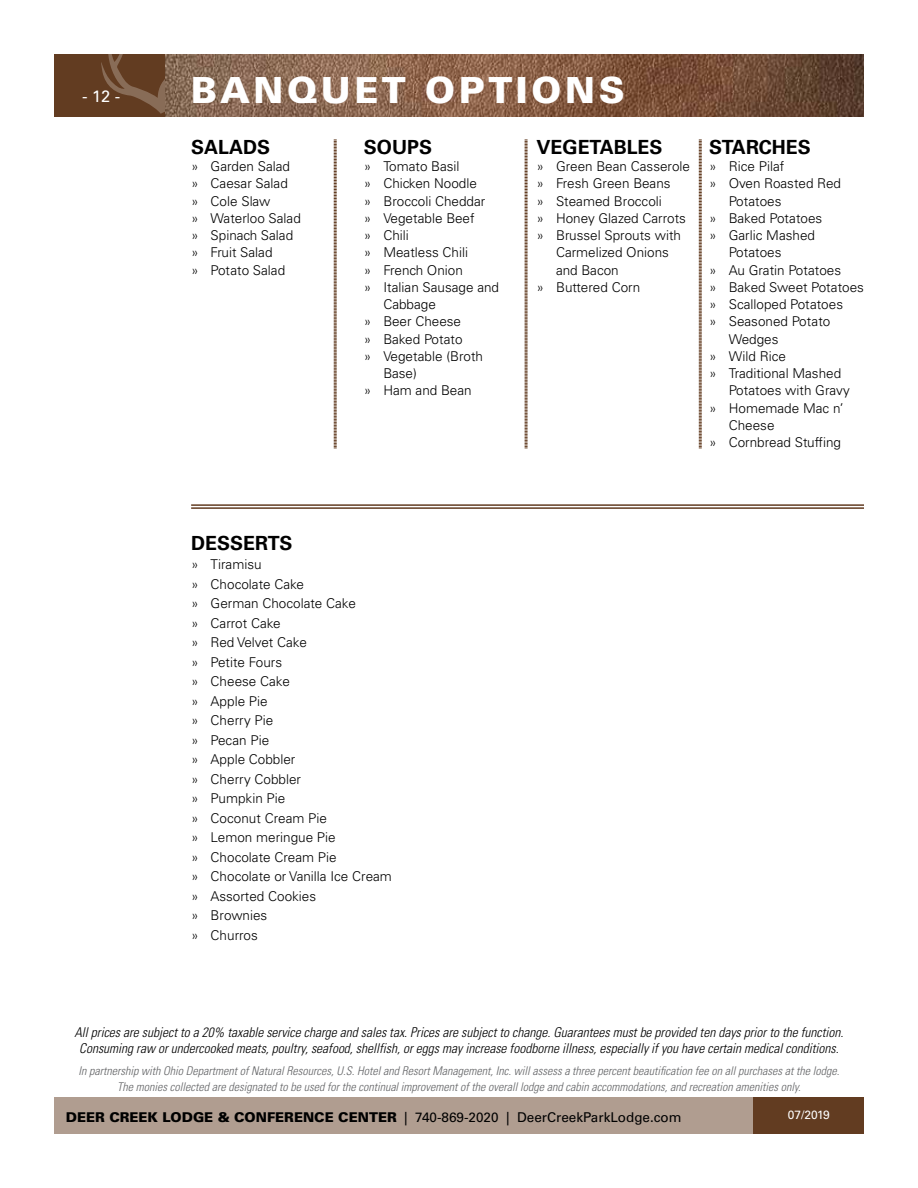
<style>
.page{position:relative;width:918px;height:1188px;background:#fff}
.page>*{position:absolute;margin:0;border:0;box-sizing:border-box;transform-origin:0 0}
.t1{font:900 36px "Univers LT Std";letter-spacing:.1em;color:#fff}
.t2{font:700 19.5px "Univers LT Std";color:#000}
.t3{font:16.5px "Univers LT Std";color:#fff}
.t4{font:300 13.5px/19.5px "Univers LT Std";color:#000}
.t5{font:italic 300 condensed 13.5px/16.2px "Univers LT Std";color:#000;text-align:center}
.t6{font:13.5px "Univers LT Std";color:#000}
.t7{font:italic 300 condensed 12px/16.2px "Univers LT Std";color:#636466;text-align:center}
.t8{font:12px "Univers LT Std";letter-spacing:-.03em;color:#fff}
.s1{font-weight:900}
</style>
<div class="page">
<div style="left:54px;top:1097px;width:810px;height:37px;background:#b09d90"></div>
<img style="left:164px;top:54px;width:700px;height:63px">
<div style="left:54px;top:54px;width:110px;height:63px;background:#623c21"></div>
<div style="left:754px;top:1097px;width:110px;height:37px;background:#623c21"></div>
<svg style="left:101px;top:54px;width:63px;height:60px"></svg>
<svg style="left:333px;top:139px;width:4px;height:309px"></svg>
<svg style="left:524px;top:139px;width:4px;height:309px"></svg>
<svg style="left:698px;top:139px;width:4px;height:309px"></svg>
<hr style="left:191px;top:504px;width:673px;height:2px;background:#623c21">
<hr style="left:191px;top:507px;width:673px;height:2px;background:#623c21">
<p class="t3" style="left:82px;top:86px;width:40px">- 12 -</p>
<h1 class="t1" style="left:191px;top:68px;width:435px">BANQUET OPTIONS</h1>
<h2 class="t2" style="left:191px;top:135px;width:81px">SALADS</h2>
<p class="t4" style="left:191px;top:158px;width:111px;line-height:17.2px">» Garden Salad » Caesar Salad<br>» Cole Slaw<br>» Waterloo Salad » Spinach Salad » Fruit Salad<br>» Potato Salad</p>
<h2 class="t2" style="left:537px;top:135px;width:127px">VEGETABLES</h2>
<p class="t4" style="left:537px;top:156px;width:155px">» Green Bean Casserole</p>
<p class="t4" style="left:537px;top:174px;width:136px">» Fresh Green Beans</p>
<p class="t4" style="left:537px;top:191px;width:127px">» Steamed Broccoli</p>
<p class="t4" style="left:537px;top:208px;width:151px">» Honey Glazed Carrots</p>
<p class="t4" style="left:537px;top:226px;width:146px">» Brussel Sprouts with</p>
<p class="t4" style="left:556px;top:243px;width:115px">Carmelized Onions</p>
<p class="t4" style="left:556px;top:260px;width:64px">and Bacon</p>
<p class="t4" style="left:537px;top:277px;width:105px">» Buttered Corn</p>
<h2 class="t2" style="left:364px;top:135px;width:70px">SOUPS</h2>
<p class="t4" style="left:364px;top:156px;width:97px">» Tomato Basil</p>
<p class="t4" style="left:364px;top:174px;width:115px">» Chicken Noodle</p>
<p class="t4" style="left:364px;top:191px;width:123px">» Broccoli Cheddar</p>
<p class="t4" style="left:364px;top:208px;width:112px">» Vegetable Beef</p>
<p class="t4" style="left:364px;top:226px;width:46px">» Chili</p>
<p class="t4" style="left:364px;top:243px;width:106px">» Meatless Chili</p>
<p class="t4" style="left:364px;top:260px;width:101px">» French Onion</p>
<p class="t4" style="left:364px;top:277px;width:137px">» Italian Sausage and</p>
<p class="t4" style="left:383px;top:295px;width:54px">Cabbage</p>
<p class="t4" style="left:364px;top:312px;width:99px">» Beer Cheese</p>
<p class="t4" style="left:364px;top:329px;width:100px">» Baked Potato</p>
<p class="t4" style="left:364px;top:346px;width:121px">» Vegetable (Broth</p>
<p class="t4" style="left:383px;top:364px;width:35px">Base)</p>
<p class="t4" style="left:364px;top:381px;width:109px">» Ham and Bean</p>
<h2 class="t2" style="left:709px;top:135px;width:103px">STARCHES</h2>
<p class="t4" style="left:709px;top:156px;width:76px">» Rice Pilaf</p>
<p class="t4" style="left:709px;top:174px;width:133px">» Oven Roasted Red</p>
<p class="t4" style="left:729px;top:191px;width:54px">Potatoes</p>
<p class="t4" style="left:709px;top:208px;width:115px">» Baked Potatoes</p>
<p class="t4" style="left:709px;top:226px;width:107px">» Garlic Mashed</p>
<p class="t4" style="left:729px;top:243px;width:54px">Potatoes</p>
<p class="t4" style="left:709px;top:260px;width:133px">» Au Gratin Potatoes</p>
<p class="t4" style="left:709px;top:277px;width:156px">» Baked Sweet Potatoes</p>
<p class="t4" style="left:709px;top:295px;width:135px">» Scalloped Potatoes</p>
<p class="t4" style="left:709px;top:312px;width:123px">» Seasoned Potato</p>
<p class="t4" style="left:729px;top:329px;width:51px">Wedges</p>
<p class="t4" style="left:709px;top:346px;width:78px">» Wild Rice</p>
<p class="t4" style="left:709px;top:364px;width:133px">» Traditional Mashed</p>
<p class="t4" style="left:729px;top:381px;width:123px">Potatoes with Gravy</p>
<p class="t4" style="left:709px;top:398px;width:136px">» Homemade Mac n’</p>
<p class="t4" style="left:729px;top:415px;width:47px">Cheese</p>
<p class="t4" style="left:709px;top:433px;width:133px">» Cornbread Stuffing</p>
<h2 class="t2" style="left:191px;top:532px;width:103px">DESSERTS</h2>
<p class="t4" style="left:191px;top:555px;width:202px">» Tiramisu<br>» Chocolate Cake<br>» German Chocolate Cake<br>» Carrot Cake<br>» Red Velvet Cake<br>» Petite Fours<br>» Cheese Cake<br>» Apple Pie<br>» Cherry Pie<br>» Pecan Pie<br>» Apple Cobbler<br>» Cherry Cobbler<br>» Pumpkin Pie<br>» Coconut Cream Pie<br>» Lemon meringue Pie<br>» Chocolate Cream Pie<br>» Chocolate or Vanilla Ice Cream » Assorted Cookies<br>» Brownies<br>» Churros</p>
<p class="t5" style="left:74px;top:1024px;width:771px">All prices are subject to a 20% taxable service charge and sales tax. Prices are subject to change. Guarantees must be provided ten days prior to the function.<br>Consuming raw or undercooked meats, poultry, seafood, shellfish, or eggs may increase foodborne illness, especially if you have certain medical conditions.</p>
<p class="t7" style="left:79px;top:1063px;width:762px">In partnership with Ohio Department of Natural Resources, U.S. Hotel and Resort Management, Inc. will assess a three percent beautification fee on all purchases at the lodge.<br>The monies collected are designated to be used for the continual improvement of the overall lodge and cabin accommodations, and recreation amenities only.</p>
<p class="t6" style="left:66px;top:1109px;width:617px"><span class="s1">DEER CREEK LODGE &amp; CONFERENCE CENTER</span> | 740-869-2020 | DeerCreekParkLodge.com</p>
<p class="t8" style="left:788px;top:1108px;width:43px">07/2019</p>
</div>
